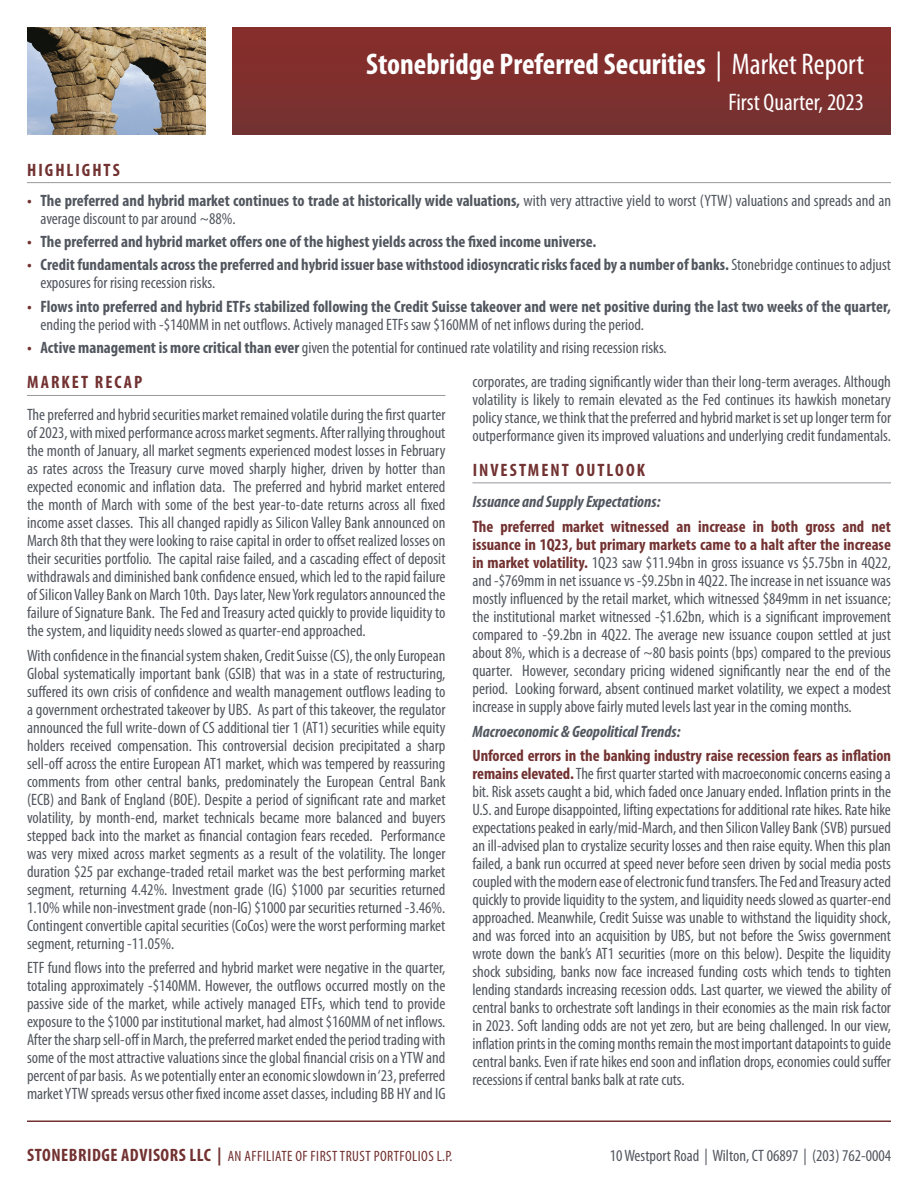
<style>
.page{position:relative;width:918px;height:1188px;background:#fff}
.page>*{position:absolute;margin:0;border:0;box-sizing:border-box;transform-origin:0 0}
.t1{font:700 condensed 30px "Myriad Pro";color:#fff}
.Sub-Head_Line{font:condensed 24px "Myriad Pro";color:#fff}
.Body_Headers{font:700 condensed 18px "Myriad Pro";letter-spacing:.11em;color:#723231}
.Body_Copy{font:condensed 16.5px/18px "Myriad Pro";color:#52575f;text-align:justify}
.t2{font:700 condensed 16.5px/18px "Myriad Pro";color:#52575f}
.Body_Sub-head{font:italic 700 condensed 16.5px "Myriad Pro";color:#52575f}
.t3{font:condensed 15px "Myriad Pro";letter-spacing:.03em;color:#723231}
.s1{font-weight:400}
.s2{font-weight:700;color:#723231}
.s3{font-weight:700}
.s4{color:#723231}
.s5{font-weight:700;font-size:18px}
</style>
<div class="page">
<img style="left:27px;top:27px;width:178px;height:108px">
<hr style="left:27px;top:1120px;width:864px;height:2px;background:#723231">
<div style="left:233px;top:27px;width:658px;height:108px;background:linear-gradient(to right,#7e302e,#7e302e)"></div>
<hr style="left:27px;top:182px;width:864px;height:1px;background:#99999e">
<hr style="left:27px;top:395px;width:419px;height:1px;background:#99999e">
<hr style="left:472px;top:482px;width:419px;height:1px;background:#99999e">
<p class="t1" style="left:366px;top:46px;width:499px">Stonebridge Preferred Securities <span class="s1">| Market Report</span></p>
<p class="Sub-Head_Line" style="left:728px;top:88px;width:137px">First Quarter, 2023</p>
<p class="Body_Headers" style="left:27px;top:158px;width:94px">HIGHLIGHTS</p>
<p class="Body_Copy" style="left:40px;top:191px;width:852px;text-indent:-14px"><span class="s2">•</span> <span class="s3">The preferred and hybrid market continues to trade at historically wide valuations,</span> with very attractive yield to worst (YTW) valuations and spreads and an average discount to par around ~88%.</p>
<p class="t2" style="left:27px;top:232px;width:571px"><span class="s4">•</span> The preferred and hybrid market offers one of the highest yields across the fixed income universe.</p>
<p class="t2" style="left:40px;top:256px;width:852px;text-indent:-14px"><span class="s4">•</span> Credit fundamentals across the preferred and hybrid issuer base withstood idiosyncratic risks faced by a number of banks. <span class="s1">Stonebridge continues to adjust exposures for rising recession risks.</span></p>
<p class="t2" style="left:40px;top:297px;width:852px;text-indent:-14px"><span class="s4">•</span> Flows into preferred and hybrid ETFs stabilized following the Credit Suisse takeover and were net positive during the last two weeks of the quarter, <span class="s1">ending the period with -$140MM in net outflows. Actively managed ETFs saw $160MM of net inflows during the period.</span></p>
<p class="Body_Copy" style="left:27px;top:339px;width:641px"><span class="s2">•</span> <span class="s3">Active management is more critical than ever</span> given the potential for continued rate volatility and rising recession risks.</p>
<p class="Body_Headers" style="left:27px;top:371px;width:117px">MARKET RECAP</p>
<p class="Body_Copy" style="left:27px;top:405px;width:420px">The preferred and hybrid securities market remained volatile during the first quarter of 2023, with mixed performance across market segments. After rallying throughout the month of January, all market segments experienced modest losses in February as rates across the Treasury curve moved sharply higher, driven by hotter than expected economic and inflation data. The preferred and hybrid market entered the month of March with some of the best year-to-date returns across all fixed income asset classes. This all changed rapidly as Silicon Valley Bank announced on March 8th that they were looking to raise capital in order to offset realized losses on their securities portfolio. The capital raise failed, and a cascading effect of deposit withdrawals and diminished bank confidence ensued, which led to the rapid failure of Silicon Valley Bank on March 10th. Days later, New York regulators announced the failure of Signature Bank. The Fed and Treasury acted quickly to provide liquidity to the system, and liquidity needs slowed as quarter-end approached.</p>
<p class="Body_Copy" style="left:27px;top:646px;width:420px">With confidence in the financial system shaken, Credit Suisse (CS), the only European Global systematically important bank (GSIB) that was in a state of restructuring, suffered its own crisis of confidence and wealth management outflows leading to a government orchestrated takeover by UBS. As part of this takeover, the regulator announced the full write-down of CS additional tier 1 (AT1) securities while equity holders received compensation. This controversial decision precipitated a sharp sell-off across the entire European AT1 market, which was tempered by reassuring comments from other central banks, predominately the European Central Bank (ECB) and Bank of England (BOE). Despite a period of significant rate and market volatility, by month-end, market technicals became more balanced and buyers stepped back into the market as financial contagion fears receded. Performance was very mixed across market segments as a result of the volatility. The longer duration $25 par exchange-traded retail market was the best performing market segment, returning 4.42%. Investment grade (IG) $1000 par securities returned 1.10% while non-investment grade (non-IG) $1000 par securities returned -3.46%.<br>Contingent convertible capital securities (CoCos) were the worst performing market segment, returning -11.05%.</p>
<p class="Body_Copy" style="left:27px;top:959px;width:420px">ETF fund flows into the preferred and hybrid market were negative in the quarter, totaling approximately -$140MM. However, the outflows occurred mostly on the passive side of the market, while actively managed ETFs, which tend to provide exposure to the $1000 par institutional market, had almost $160MM of net inflows.<br>After the sharp sell-off in March, the preferred market ended the period trading with some of the most attractive valuations since the global financial crisis on a YTW and percent of par basis. As we potentially enter an economic slowdown in ‘23, preferred market YTW spreads versus other fixed income asset classes, including BB HY and IG</p>
<p class="Body_Copy" style="left:472px;top:373px;width:420px">corporates, are trading significantly wider than their long-term averages. Although volatility is likely to remain elevated as the Fed continues its hawkish monetary policy stance, we think that the preferred and hybrid market is set up longer term for outperformance given its improved valuations and underlying credit fundamentals.</p>
<p class="Body_Headers" style="left:473px;top:458px;width:174px">INVESTMENT OUTLOOK</p>
<p class="Body_Sub-head" style="left:472px;top:491px;width:189px">Issuance and Supply Expectations:</p>
<p class="Body_Copy" style="left:472px;top:517px;width:420px"><span class="s2">The preferred market witnessed an increase in both gross and net issuance in 1Q23, but primary markets came to a halt after the increase in market volatility.</span> 1Q23 saw $11.94bn in gross issuance vs $5.75bn in 4Q22, and -$769mm in net issuance vs -$9.25bn in 4Q22. The increase in net issuance was mostly influenced by the retail market, which witnessed $849mm in net issuance; the institutional market witnessed -$1.62bn, which is a significant improvement compared to -$9.2bn in 4Q22. The average new issuance coupon settled at just about 8%, which is a decrease of ~80 basis points (bps) compared to the previous quarter. However, secondary pricing widened significantly near the end of the period. Looking forward, absent continued market volatility, we expect a modest increase in supply above fairly muted levels last year in the coming months.</p>
<p class="Body_Sub-head" style="left:472px;top:721px;width:210px">Macroeconomic &amp; Geopolitical Trends:</p>
<p class="Body_Copy" style="left:472px;top:747px;width:420px"><span class="s2">Unforced errors in the banking industry raise recession fears as inflation remains elevated.</span> The first quarter started with macroeconomic concerns easing a bit. Risk assets caught a bid, which faded once January ended. Inflation prints in the U.S. and Europe disappointed, lifting expectations for additional rate hikes. Rate hike expectations peaked in early/mid-March, and then Silicon Valley Bank (SVB) pursued an ill-advised plan to crystalize security losses and then raise equity. When this plan failed, a bank run occurred at speed never before seen driven by social media posts coupled with the modern ease of electronic fund transfers. The Fed and Treasury acted quickly to provide liquidity to the system, and liquidity needs slowed as quarter-end approached. Meanwhile, Credit Suisse was unable to withstand the liquidity shock, and was forced into an acquisition by UBS, but not before the Swiss government wrote down the bank’s AT1 securities (more on this below). Despite the liquidity shock subsiding, banks now face increased funding costs which tends to tighten lending standards increasing recession odds. Last quarter, we viewed the ability of central banks to orchestrate soft landings in their economies as the main risk factor in 2023. Soft landing odds are not yet zero, but are being challenged. In our view, inflation prints in the coming months remain the most important datapoints to guide central banks. Even if rate hikes end soon and inflation drops, economies could suffer recessions if central banks balk at rate cuts.</p>
<p class="t3" style="left:27px;top:1147px;width:427px"><span class="s5">STONEBRIDGE ADVISORS LLC |</span> AN AFFILIATE OF FIRST TRUST PORTFOLIOS L.P.</p>
<p class="Body_Copy" style="left:610px;top:1146px;width:283px">10 Westport Road | Wilton, CT 06897 | (203) 762-0004</p>
</div>
